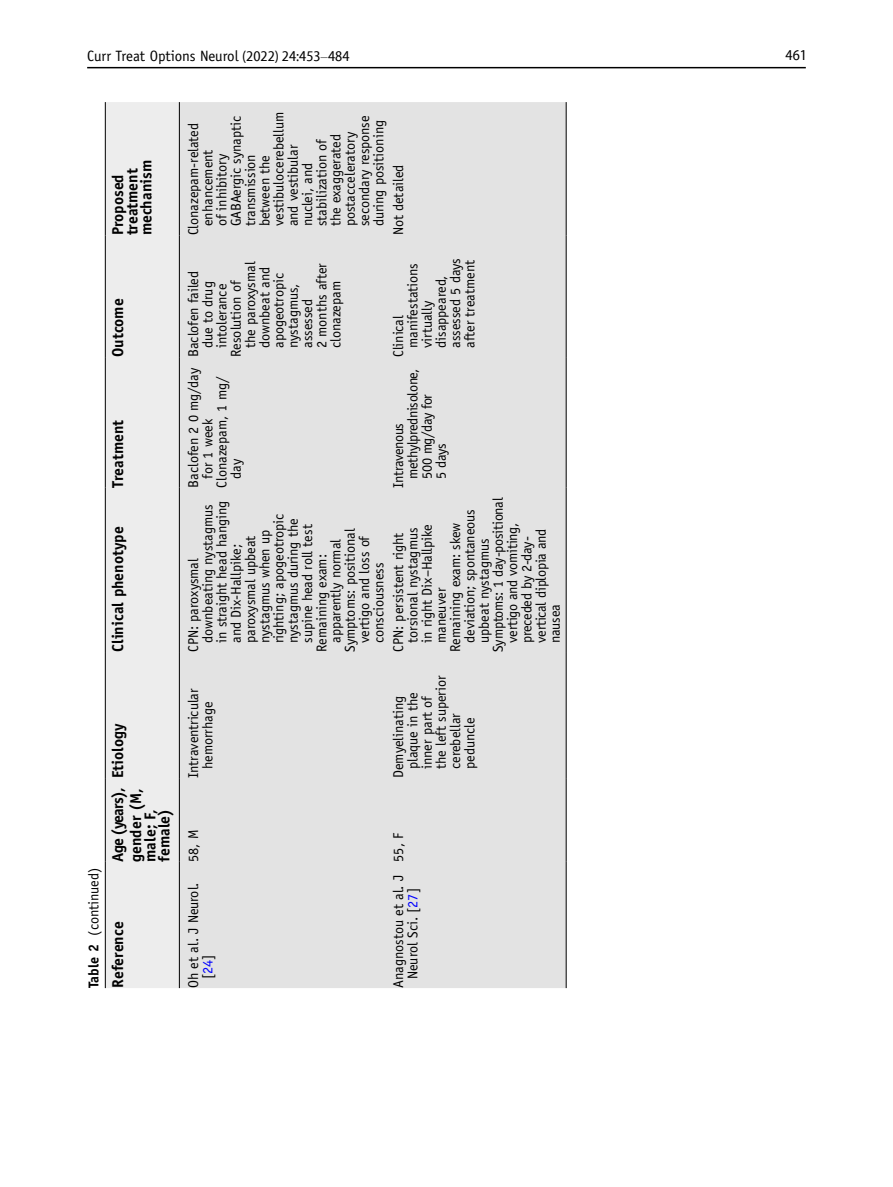
<style>
.page{position:relative;width:893px;height:1187px;background:#fff}
.page>*{position:absolute;margin:0;border:0;box-sizing:border-box;transform-origin:0 0}
.t1{font:700 15.75px/14.2px "Officina Sans";color:#000}
.t2{font:700 15.75px/18px "Officina Sans";letter-spacing:-.045em;color:#000}
.t3{font:15px "Officina Sans Book 2";color:#000}
.t4{font:semi-condensed 15px "Myriad Pro Unic";color:#000}
.t5{font:14.25px/14.2px "Officina Sans";color:#000}
.t6{font:14.25px/14.2px "Officina Sans";letter-spacing:-.025em;color:#000}
.s1{font-family:"Myriad Pro Unic";font-stretch:semi-condensed}
.s2{font-family:"Adv TT5843 c 571";font-size:13.5px}
.s3{font-weight:700}
.s4{color:#00f}
</style>
<div class="page">
<div style="left:106px;top:102px;width:73px;height:886px;background:#ededed"></div>
<div style="left:180px;top:102px;width:386px;height:886px;background:#e3e3e3"></div>
<hr style="left:566px;top:861px;width:1px;height:127px;background:#000">
<hr style="left:566px;top:778px;width:1px;height:83px;background:#000">
<hr style="left:566px;top:652px;width:1px;height:126px;background:#000">
<hr style="left:566px;top:487px;width:1px;height:165px;background:#000">
<hr style="left:566px;top:357px;width:1px;height:130px;background:#000">
<hr style="left:566px;top:235px;width:1px;height:122px;background:#000">
<hr style="left:566px;top:102px;width:1px;height:133px;background:#000">
<hr style="left:105px;top:861px;width:1px;height:127px;background:#000">
<hr style="left:105px;top:778px;width:1px;height:83px;background:#000">
<hr style="left:105px;top:652px;width:1px;height:126px;background:#000">
<hr style="left:105px;top:487px;width:1px;height:165px;background:#000">
<hr style="left:105px;top:357px;width:1px;height:130px;background:#000">
<hr style="left:105px;top:235px;width:1px;height:122px;background:#000">
<hr style="left:105px;top:102px;width:1px;height:133px;background:#000">
<hr style="left:179px;top:861px;width:1px;height:127px;background:#000">
<hr style="left:179px;top:778px;width:1px;height:83px;background:#000">
<hr style="left:179px;top:652px;width:1px;height:126px;background:#000">
<hr style="left:179px;top:487px;width:1px;height:165px;background:#000">
<hr style="left:179px;top:357px;width:1px;height:130px;background:#000">
<hr style="left:179px;top:235px;width:1px;height:122px;background:#000">
<hr style="left:179px;top:102px;width:1px;height:133px;background:#000">
<hr style="left:87px;top:67px;width:719px;height:1px;background:#000">
<p class="t3" style="left:87px;top:47px;width:264px">Curr Treat Options Neurol <span class="s1">(2022) 24:453</span><span class="s2">–</span><span class="s1">484</span></p>
<p class="t1" style="left:110px;top:235px;width:77px;rotate:-90deg">Proposed treatment mechanism</p>
<p class="t1" style="left:110px;top:357px;width:60px;rotate:-90deg">Outcome</p>
<p class="t1" style="left:110px;top:487px;width:69px;rotate:-90deg">Treatment</p>
<p class="t1" style="left:110px;top:652px;width:127px;rotate:-90deg">Clinical phenotype</p>
<p class="t5" style="left:86px;top:988px;width:122px;rotate:-90deg"><span class="s3">Table 2</span> (continued)</p>
<p class="t1" style="left:110px;top:778px;width:56px;rotate:-90deg">Etiology</p>
<p class="t2" style="left:109px;top:861px;width:76px;rotate:-90deg">Age (years), gender (M,</p>
<p class="t1" style="left:143px;top:861px;width:55px;rotate:-90deg">male; F, female)</p>
<p class="t1" style="left:110px;top:988px;width:68px;rotate:-90deg">Reference</p>
<p class="t5" style="left:186px;top:226px;width:116px;text-indent:-9px;rotate:-90deg">Clonazepam-related enhancement<br>of inhibitory<br>GABAergic synaptic transmission between the vestibulocerebellum and vestibular nuclei, and stabilization of<br>the exaggerated postacceleratory secondary response during positioning</p>
<p class="t5" style="left:391px;top:235px;width:72px;rotate:-90deg">Not detailed</p>
<p class="t5" style="left:243px;top:348px;width:88px;rotate:-90deg">the paroxysmal</p>
<p class="t5" style="left:257px;top:348px;width:82px;rotate:-90deg">downbeat and</p>
<p class="t5" style="left:272px;top:348px;width:76px;rotate:-90deg">apogeotropic</p>
<p class="t5" style="left:286px;top:348px;width:66px;rotate:-90deg">nystagmus,</p>
<p class="t5" style="left:314px;top:348px;width:86px;rotate:-90deg">2 months after</p>
<p class="t5" style="left:186px;top:357px;width:88px;rotate:-90deg">Baclofen failed</p>
<p class="t5" style="left:200px;top:348px;width:68px;rotate:-90deg">due to drug</p>
<p class="t5" style="left:215px;top:348px;width:66px;rotate:-90deg">intolerance</p>
<p class="t5" style="left:229px;top:357px;width:78px;rotate:-90deg">Resolution of</p>
<p class="t5" style="left:329px;top:348px;width:69px;rotate:-90deg">clonazepam</p>
<p class="t5" style="left:300px;top:348px;width:51px;rotate:-90deg">assessed</p>
<p class="t5" style="left:186px;top:487px;width:121px;rotate:-90deg">Baclofen 2 0 mg/day</p>
<p class="t5" style="left:215px;top:487px;width:112px;rotate:-90deg">Clonazepam, 1 mg/</p>
<p class="t5" style="left:200px;top:478px;width:61px;rotate:-90deg">for 1 week</p>
<p class="t5" style="left:229px;top:478px;width:21px;rotate:-90deg">day</p>
<p class="t5" style="left:200px;top:643px;width:140px;rotate:-90deg">downbeating nystagmus</p>
<p class="t5" style="left:215px;top:643px;width:144px;rotate:-90deg">in straight head hanging</p>
<p class="t5" style="left:272px;top:643px;width:130px;rotate:-90deg">righting; apogeotropic</p>
<p class="t5" style="left:286px;top:643px;width:126px;rotate:-90deg">nystagmus during the</p>
<p class="t5" style="left:300px;top:643px;width:120px;rotate:-90deg">supine head roll test</p>
<p class="t5" style="left:329px;top:643px;width:105px;rotate:-90deg">apparently normal</p>
<p class="t5" style="left:343px;top:652px;width:125px;rotate:-90deg">Symptoms: positional</p>
<p class="t5" style="left:357px;top:643px;width:109px;rotate:-90deg">vertigo and loss of</p>
<p class="t5" style="left:229px;top:643px;width:100px;rotate:-90deg">and Dix-Hallpike;</p>
<p class="t5" style="left:243px;top:643px;width:109px;rotate:-90deg">paroxysmal upbeat</p>
<p class="t5" style="left:257px;top:643px;width:115px;rotate:-90deg">nystagmus when up</p>
<p class="t5" style="left:314px;top:652px;width:99px;rotate:-90deg">Remaining exam:</p>
<p class="t5" style="left:186px;top:652px;width:95px;rotate:-90deg">CPN: paroxysmal</p>
<p class="t5" style="left:371px;top:643px;width:82px;rotate:-90deg">consciousness</p>
<p class="t5" style="left:391px;top:348px;width:91px;text-indent:-9px;rotate:-90deg">Clinical manifestations virtually disappeared, assessed 5 days after treatment</p>
<p class="t6" style="left:391px;top:478px;width:111px;text-indent:-9px;rotate:-90deg">Intravenous methylprednisolone,<br>500 mg/day for<br>5 days</p>
<p class="t5" style="left:491px;top:652px;width:156px;rotate:-90deg">Symptoms: 1 day-positional</p>
<p class="t5" style="left:462px;top:643px;width:135px;rotate:-90deg">deviation; spontaneous</p>
<p class="t5" style="left:448px;top:652px;width:131px;rotate:-90deg">Remaining exam: skew</p>
<p class="t5" style="left:505px;top:643px;width:122px;rotate:-90deg">vertigo and vomiting,</p>
<p class="t5" style="left:391px;top:652px;width:121px;rotate:-90deg">CPN: persistent right</p>
<p class="t5" style="left:405px;top:643px;width:117px;rotate:-90deg">torsional nystagmus</p>
<p class="t5" style="left:420px;top:643px;width:120px;rotate:-90deg">in right Dix–Hallpike</p>
<p class="t5" style="left:519px;top:643px;width:106px;rotate:-90deg">preceded by 2-day-</p>
<p class="t5" style="left:534px;top:643px;width:115px;rotate:-90deg">vertical diplopia and</p>
<p class="t5" style="left:477px;top:643px;width:106px;rotate:-90deg">upbeat nystagmus</p>
<p class="t5" style="left:434px;top:643px;width:56px;rotate:-90deg">maneuver</p>
<p class="t5" style="left:548px;top:643px;width:40px;rotate:-90deg">nausea</p>
<p class="t5" style="left:186px;top:778px;width:91px;text-align:center;rotate:-90deg">Intraventricular hemorrhage</p>
<p class="t5" style="left:391px;top:769px;width:95px;text-indent:-9px;rotate:-90deg">Demyelinating plaque in the inner part of the left superior cerebellar peduncle</p>
<p class="t5" style="left:186px;top:861px;width:34px;rotate:-90deg">58, M</p>
<p class="t5" style="left:186px;top:979px;width:98px;text-indent:-9px;rotate:-90deg">Oh et al. J Neurol. [<span class="s4">24</span>]</p>
<p class="t5" style="left:391px;top:861px;width:30px;rotate:-90deg">55, F</p>
<p class="t5" style="left:391px;top:987px;width:114px;text-align:center;rotate:-90deg">Anagnostou et al. J<br>Neurol Sci. [<span class="s4">27</span>]</p>
<p class="t4" style="left:786px;top:50px;width:23px">461</p>
</div>
